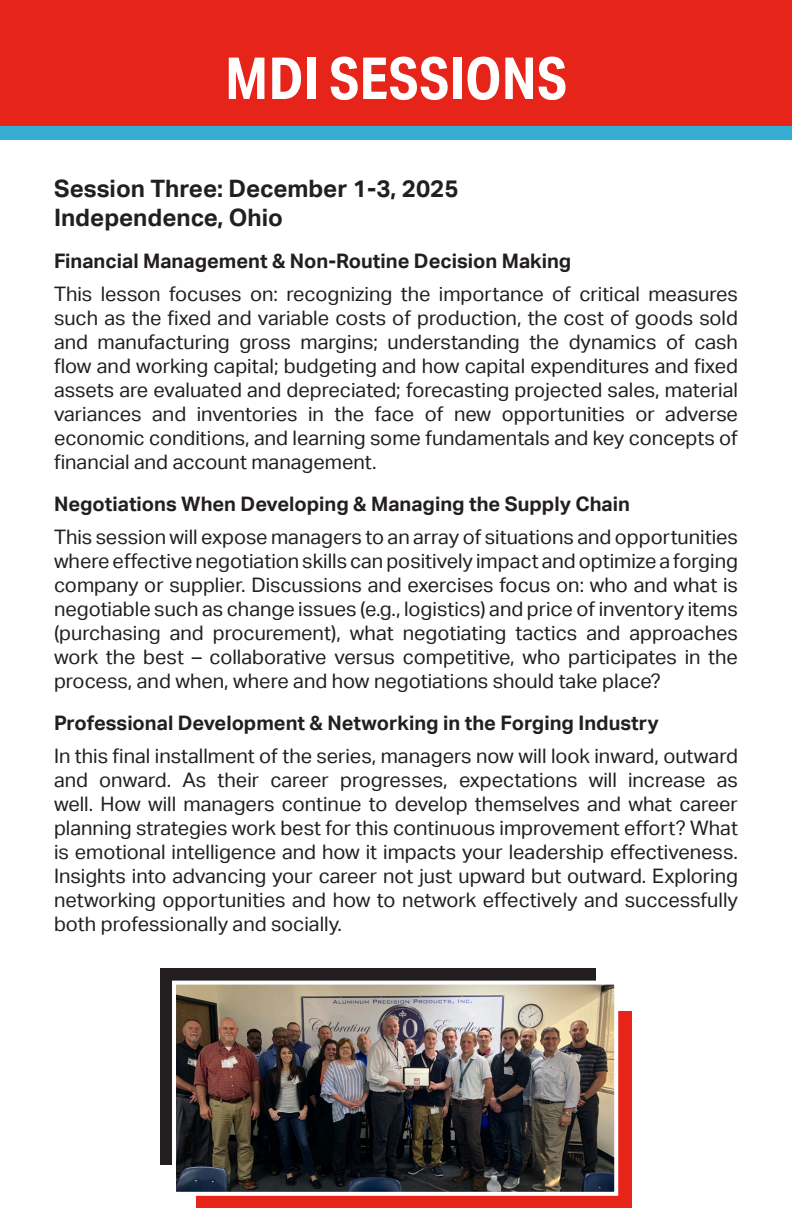
<style>
.page{position:relative;width:792px;height:1224px;background:#fff}
.page>*{position:absolute;margin:0;border:0;box-sizing:border-box;transform-origin:0 0}
.t1{font:700 58px "Aktiv Grotesk Cd";color:#fff}
.t2{font:700 24px "Aktiv Grotesk";color:#231f20}
.t3{font:20px/24px "Aktiv Grotesk";color:#231f20;text-align:justify}
.t4{font:700 20px "Aktiv Grotesk";color:#231f20}
</style>
<div class="page">
<svg style="left:0;top:0;width:792px;height:140px;background:#d5312b"></svg>
<div style="left:196px;top:1011px;width:436px;height:197px;background:#e72419"></div>
<div style="left:160px;top:968px;width:436px;height:197px;background:#231f20"></div>
<img style="left:177px;top:986px;width:436px;height:205px">
<div style="left:172px;top:981px;width:446px;height:215px;border:4px solid #fff"></div>
<p class="t1" style="left:225px;top:43px;width:344px">MDI SESSIONS</p>
<p class="t2" style="left:54px;top:175px;width:406px">Session Three: December 1-3, 2025</p>
<p class="t2" style="left:54px;top:204px;width:230px">Independence, Ohio</p>
<p class="t4" style="left:54px;top:249px;width:519px">Financial Management &amp; Non-Routine Decision Making</p>
<p class="t3" style="left:54px;top:282px;width:686px">This lesson focuses on: recognizing the importance of critical measures such as the fixed and variable costs of production, the cost of goods sold and manufacturing gross margins; understanding the dynamics of cash flow and working capital; budgeting and how capital expenditures and fixed assets are evaluated and depreciated; forecasting projected sales, material variances and inventories in the face of new opportunities or adverse economic conditions, and learning some fundamentals and key concepts of financial and account management.</p>
<p class="t4" style="left:54px;top:492px;width:578px">Negotiations When Developing &amp; Managing the Supply Chain</p>
<p class="t3" style="left:54px;top:525px;width:686px">This session will expose managers to an array of situations and opportunities where effective negotiation skills can positively impact and optimize a forging company or supplier. Discussions and exercises focus on: who and what is negotiable such as change issues (e.g., logistics) and price of inventory items (purchasing and procurement), what negotiating tactics and approaches work the best – collaborative versus competitive, who participates in the process, and when, where and how negotiations should take place?</p>
<p class="t4" style="left:54px;top:711px;width:606px">Professional Development &amp; Networking in the Forging Industry</p>
<p class="t3" style="left:54px;top:744px;width:686px">In this final installment of the series, managers now will look inward, outward and onward. As their career progresses, expectations will increase as well. How will managers continue to develop themselves and what career planning strategies work best for this continuous improvement effort? What is emotional intelligence and how it impacts your leadership effectiveness.<br>Insights into advancing your career not just upward but outward. Exploring networking opportunities and how to network effectively and successfully both professionally and socially.</p>
</div>
